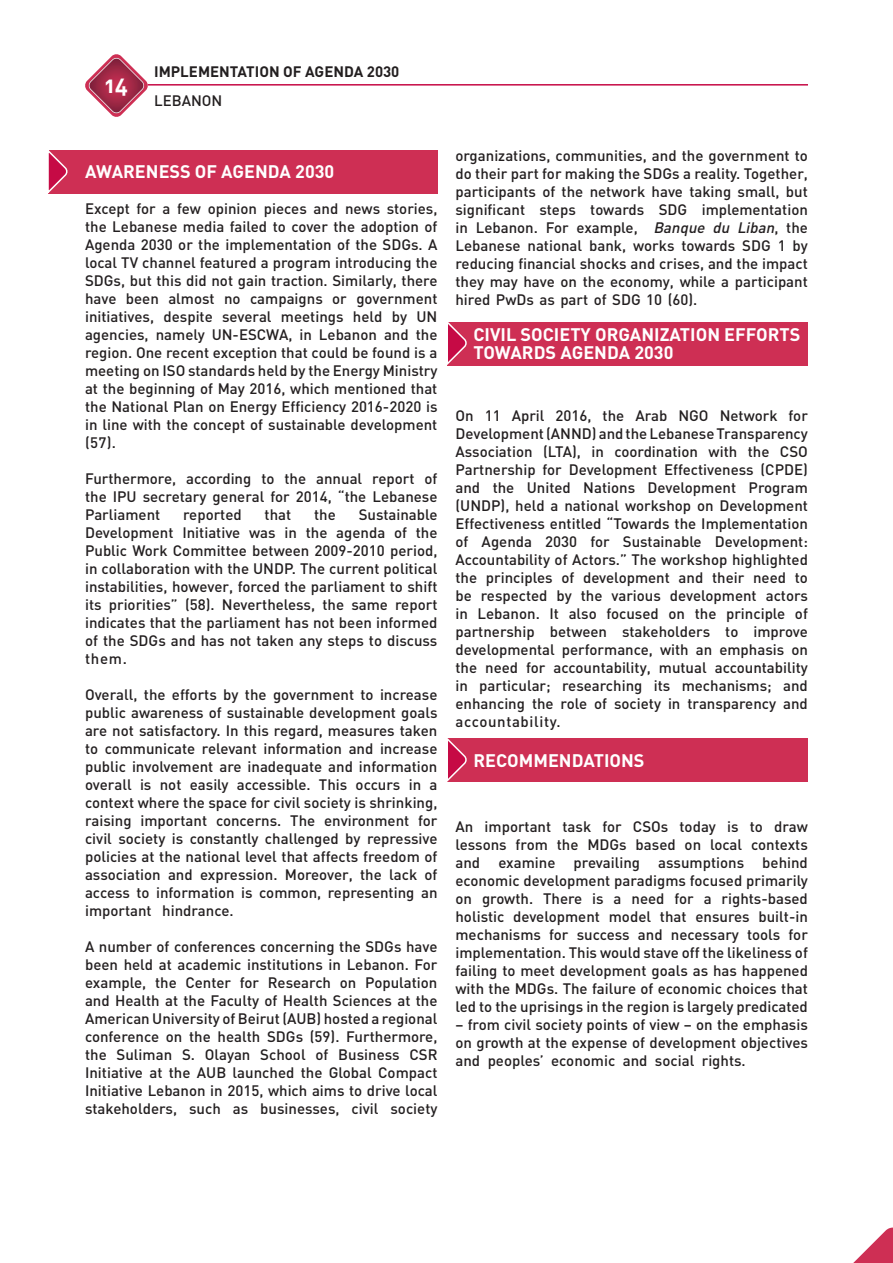
<style>
.page{position:relative;width:893px;height:1263px;background:#fff}
.page>*{position:absolute;margin:0;border:0;box-sizing:border-box;transform-origin:0 0}
.t1{font:22.5px "DIN Bold Alternate";color:#fff}
.TITLES{font:700 18px/18px "DIN";color:#fff}
.BODY_TEXT{font:500 15px/18px "DIN";color:#231f20;text-align:justify}
.t2{font:700 15px "DIN";color:#231f20}
.s1{font-style:italic}
</style>
<div class="page">
<svg style="left:85px;top:54px;width:63px;height:63px"></svg>
<hr style="left:148px;top:84px;width:660px;height:2px;background:#c60a45">
<svg style="left:853px;top:1227px;width:40px;height:36px"></svg>
<div style="left:48px;top:150px;width:389px;height:44px;background:#ce2f54"></div>
<div style="left:447px;top:322px;width:361px;height:44px;background:#ce2f54"></div>
<div style="left:447px;top:738px;width:361px;height:44px;background:#ce2f54"></div>
<svg style="left:48px;top:150px;width:20px;height:44px"></svg>
<svg style="left:447px;top:322px;width:20px;height:43px"></svg>
<svg style="left:447px;top:738px;width:20px;height:44px"></svg>
<h1 class="t1" style="left:105px;top:70px;width:25px">14</h1>
<p class="t2" style="left:154px;top:62px;width:247px">IMPLEMENTATION OF AGENDA 2030</p>
<p class="BODY_TEXT" style="left:154px;top:91px;width:70px">LEBANON</p>
<p class="TITLES" style="left:85px;top:161px;width:251px">AWARENESS OF AGENDA 2030</p>
<p class="BODY_TEXT" style="left:85px;top:199px;width:354px">Except for a few opinion pieces and news stories, the Lebanese media failed to cover the adoption of Agenda 2030 or the implementation of the SDGs. A local TV channel featured a program introducing the SDGs, but this did not gain traction. Similarly, there have been almost no campaigns or government initiatives, despite several meetings held by UN agencies, namely UN-ESCWA, in Lebanon and the region. One recent exception that could be found is a meeting on ISO standards held by the Energy Ministry at the beginning of May 2016, which mentioned that the National Plan on Energy Efficiency 2016-2020 is in line with the concept of sustainable development (57).</p>
<p class="BODY_TEXT" style="left:85px;top:469px;width:354px">Furthermore, according to the annual report of the IPU secretary general for 2014, “the Lebanese Parliament</p>
<p class="BODY_TEXT" style="left:85px;top:505px;width:354px;text-indent:274px">Sustainable Development Initiative was in the agenda of the Public Work Committee between 2009-2010 period, in collaboration with the UNDP. The current political instabilities, however, forced the parliament to shift its priorities” (58). Nevertheless, the same report indicates that the parliament has not been informed of the SDGs and has not taken any steps to discuss them.</p>
<p class="BODY_TEXT" style="left:85px;top:685px;width:354px">Overall, the efforts by the government to increase public awareness of sustainable development goals are not satisfactory. In this regard, measures taken to communicate relevant information and increase public involvement are inadequate and information overall is not easily accessible. This occurs in a context where the space for civil society is shrinking, raising important concerns. The environment for civil society is constantly challenged by repressive policies at the national level that affects freedom of association and expression. Moreover, the lack of access to information is common, representing an important hindrance.</p>
<p class="BODY_TEXT" style="left:85px;top:937px;width:354px">A number of conferences concerning the SDGs have been held at academic institutions in Lebanon. For example, the Center for Research on Population and Health at the Faculty of Health Sciences at the American University of Beirut (AUB) hosted a regional conference on the health SDGs (59). Furthermore, the Suliman S. Olayan School of Business CSR Initiative at the AUB launched the Global Compact Initiative Lebanon in 2015, which aims to drive local stakeholders, such as businesses, civil society</p>
<p class="BODY_TEXT" style="left:183px;top:505px;width:60px">reported</p>
<p class="BODY_TEXT" style="left:265px;top:505px;width:28px">that</p>
<p class="BODY_TEXT" style="left:314px;top:505px;width:23px">the</p>
<p class="BODY_TEXT" style="left:455px;top:146px;width:354px">organizations, communities, and the government to do their part for making the SDGs a reality. Together, participants of the network have taking small, but significant steps towards SDG implementation in Lebanon. For example, <span class="s1">Banque du Liban</span>, the Lebanese national bank, works towards SDG 1 by reducing financial shocks and crises, and the impact they may have on the economy, while a participant hired PwDs as part of SDG 10 (60).</p>
<p class="TITLES" style="left:473px;top:325px;width:328px">CIVIL SOCIETY ORGANIZATION EFFORTS<br>TOWARDS AGENDA 2030</p>
<p class="BODY_TEXT" style="left:455px;top:406px;width:354px">On 11 April 2016, the Arab NGO Network for Development (ANND) and the Lebanese Transparency Association (LTA), in coordination with the CSO Partnership for Development Effectiveness (CPDE) and the United Nations Development Program (UNDP), held a national workshop on Development Effectiveness entitled “Towards the Implementation of Agenda 2030 for Sustainable Development:<br>Accountability of Actors.” The workshop highlighted the principles of development and their need to be respected by the various development actors in Lebanon. It also focused on the principle of partnership between stakeholders to improve developmental performance, with an emphasis on the need for accountability, mutual accountability in particular; researching its mechanisms; and enhancing the role of society in transparency and accountability.</p>
<p class="TITLES" style="left:473px;top:751px;width:173px">RECOMMENDATIONS</p>
<p class="BODY_TEXT" style="left:455px;top:817px;width:354px">An important task for CSOs today is to draw lessons from the MDGs based on local contexts and examine prevailing assumptions behind economic development paradigms focused primarily on growth. There is a need for a rights-based holistic development model that ensures built-in mechanisms for success and necessary tools for implementation. This would stave off the likeliness of failing to meet development goals as has happened with the MDGs. The failure of economic choices that led to the uprisings in the region is largely predicated</p>
<p class="BODY_TEXT" style="left:455px;top:1015px;width:354px">– from civil society points of view – on the emphasis on growth at the expense of development objectives and peoples’ economic and social rights.</p>
</div>
